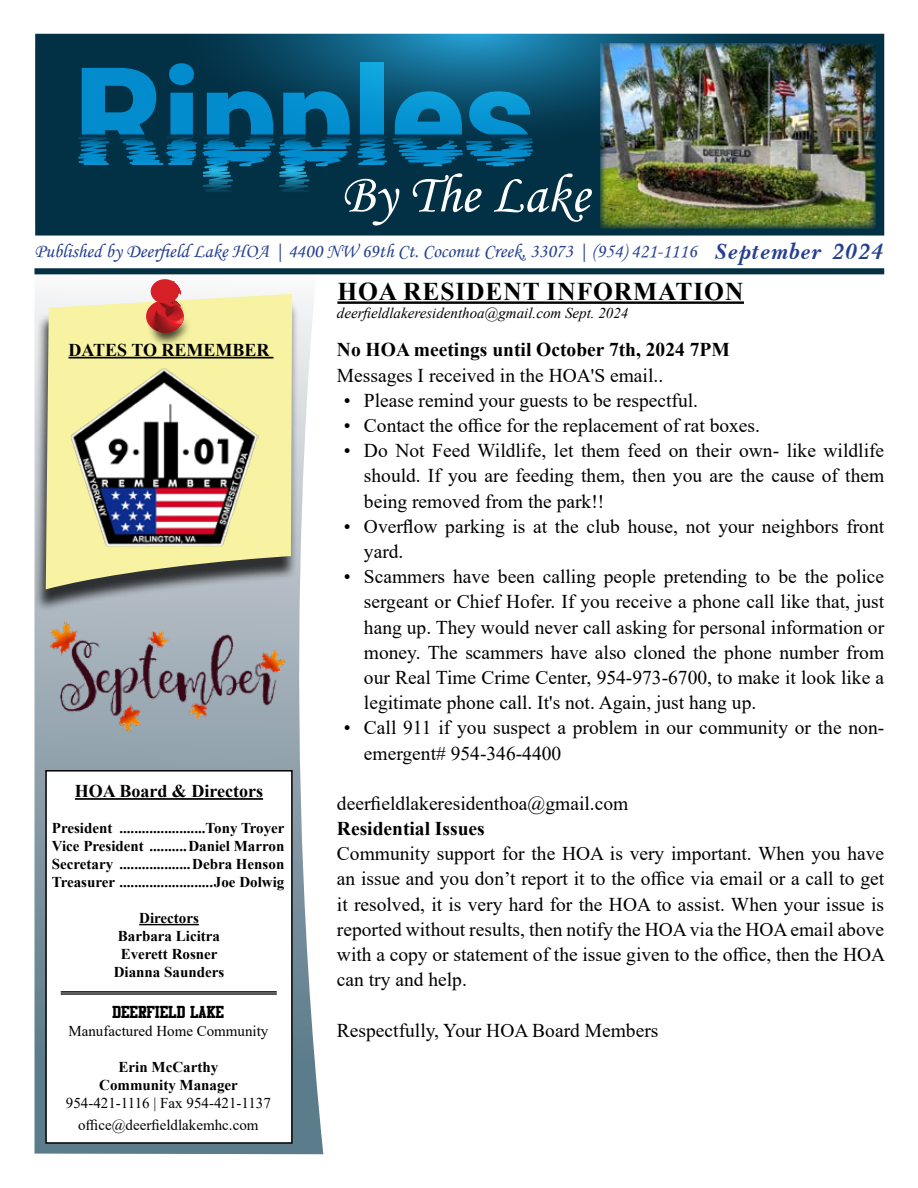
<style>
.page{position:relative;width:918px;height:1188px;background:#fff}
.page>*{position:absolute;margin:0;border:0;box-sizing:border-box;transform-origin:0 0}
.t1{font:55.2px "Monotype Corsiva";color:#fff}
.t2{font:700 25.5px "Times New Roman";letter-spacing:.035em;color:#000}
.t3{font:19.5px/25.2px "Times New Roman";color:#000;text-align:justify}
.t4{font:19.5px "Monotype Corsiva";color:#25408f}
.t5{font:700 19.5px "Times New Roman";color:#000}
.t6{font:700 18px "Times New Roman";color:#000}
.t7{font:700 15px/18px "Times New Roman";color:#000;text-align:center}
.t8{font:15px/21.6px "Times New Roman";color:#000;text-align:center}
.t9{font:italic 15px "Times New Roman";color:#000}
.t10{font:15px "Athletic";color:#000}
.s1{font-family:"Baskerville";font-weight:700;font-style:italic;font-size:25.95px}
</style>
<div class="page">
<svg style="left:34px;top:274px;width:289px;height:880px"></svg>
<div style="left:46px;top:771px;width:246px;height:372px;background:#fff"></div>
<div style="left:45px;top:770px;width:248px;height:374px;border:2px solid #000"></div>
<div style="left:34px;top:268px;width:850px;height:6px;background:#043044"></div>
<svg style="left:35px;top:34px;width:849px;height:202px;background:#073d54"></svg>
<svg style="left:78px;top:67px;width:82px;height:98px;background:#026797"></svg>
<svg style="left:166px;top:63px;width:107px;height:129px;background:#03577d"></svg>
<svg style="left:279px;top:91px;width:71px;height:101px;background:#04628c"></svg>
<svg style="left:357px;top:62px;width:176px;height:104px;background:#096c97"></svg>
<img style="left:600px;top:44px;width:276px;height:185px">
<hr style="left:61px;top:991px;width:216px;height:1px;background:#000">
<hr style="left:61px;top:993px;width:216px;height:1px;background:#000">
<hr style="left:61px;top:994px;width:216px;height:1px;background:#000">
<hr style="left:75px;top:798px;width:188px;height:2px;background:#000">
<hr style="left:139px;top:924px;width:60px;height:1px;background:#000">
<div style="left:34px;top:300px;width:265px;height:313px;background:#000;opacity:.75"></div>
<svg style="left:44px;top:294px;width:250px;height:295px;background:#dddb9d"></svg>
<hr style="left:68px;top:357px;width:205px;height:2px;background:#000">
<div style="left:146px;top:299px;width:46px;height:49px;background:#000;opacity:.75"></div>
<div style="left:151px;top:279px;width:28px;height:25px;background:#d52027;border-radius:50%"></div>
<svg style="left:155px;top:281px;width:29px;height:52px"></svg>
<img style="left:70px;top:367px;width:189px;height:181px">
<img style="left:34px;top:594px;width:281px;height:166px">
<hr style="left:337px;top:301px;width:407px;height:3px;background:#000">
<h1 class="t1" style="left:341px;top:161px;width:250px">By The Lake</h1>
<p class="t4" style="left:34px;top:239px;width:851px">Published by Deerfield Lake HOA | 4400 NW 69th Ct. Coconut Creek, 33073 | (954) 421-1116 <span class="s1">September 2024</span></p>
<p class="t6" style="left:68px;top:337px;width:203px">DATES TO REMEMBER</p>
<p class="t6" style="left:75px;top:778px;width:190px">HOA Board &amp; Directors</p>
<p class="t7" style="left:52px;top:819px;width:234px;text-align:justify">President .......................Tony Troyer Vice President ..........Daniel Marron Secretary ...................Debra Henson Treasurer .........................Joe Dolwig</p>
<p class="t7" style="left:114px;top:909px;width:112px">Directors<br>Barbara Licitra<br>Everett Rosner<br>Dianna Saunders</p>
<p class="t10" style="left:113px;top:1006px;width:113px">DEERFIELD LAKE</p>
<p class="t8" style="left:68px;top:1020px;width:201px">Manufactured Home Community</p>
<p class="t7" style="left:99px;top:1057px;width:140px">Erin McCarthy<br>Community Manager</p>
<p class="t8" style="left:66px;top:1092px;width:207px">954-421-1116 | Fax 954-421-1137 office@deerfieldlakemhc.com</p>
<h2 class="t2" style="left:337px;top:273px;width:408px">HOA RESIDENT INFORMATION</h2>
<p class="t9" style="left:337px;top:303px;width:293px">deerfieldlakeresidenthoa@gmail.com Sept. 2024</p>
<p class="t5" style="left:337px;top:336px;width:394px">No HOA meetings until October 7th, 2024 7PM</p>
<p class="t3" style="left:337px;top:362px;width:328px">Messages I received in the HOA'S email..</p>
<p class="t3" style="left:344px;top:387px;width:356px">• Please remind your guests to be respectful.</p>
<p class="t3" style="left:344px;top:412px;width:418px">• Contact the office for the replacement of rat boxes.</p>
<p class="t3" style="left:364px;top:437px;width:522px;text-indent:-20px">• Do Not Feed Wildlife, let them feed on their own- like wildlife should. If you are feeding them, then you are the cause of them being removed from the park!!</p>
<p class="t3" style="left:364px;top:513px;width:522px;text-indent:-20px">• Overflow parking is at the club house, not your neighbors front yard.</p>
<p class="t3" style="left:364px;top:563px;width:522px;text-indent:-20px">• Scammers have been calling people pretending to be the police sergeant or Chief Hofer. If you receive a phone call like that, just hang up. They would never call asking for personal information or money. The scammers have also cloned the phone number from our Real Time Crime Center, 954-973-6700, to make it look like a legitimate phone call. It's not. Again, just hang up.</p>
<p class="t3" style="left:364px;top:715px;width:522px;text-indent:-20px">• Call 911 if you suspect a problem in our community or the non&shy;emergent# 954-346-4400</p>
<p class="t3" style="left:337px;top:790px;width:293px">deerfieldlakeresidenthoa@gmail.com</p>
<p class="t5" style="left:337px;top:815px;width:149px">Residential Issues</p>
<p class="t3" style="left:337px;top:841px;width:550px">Community support for the HOA is very important. When you have an issue and you don’t report it to the office via email or a call to get it resolved, it is very hard for the HOA to assist. When your issue is reported without results, then notify the HOA via the HOA email above with a copy or statement of the issue given to the office, then the HOA can try and help.</p>
<p class="t3" style="left:337px;top:1017px;width:323px">Respectfully, Your HOA Board Members</p>
</div>
